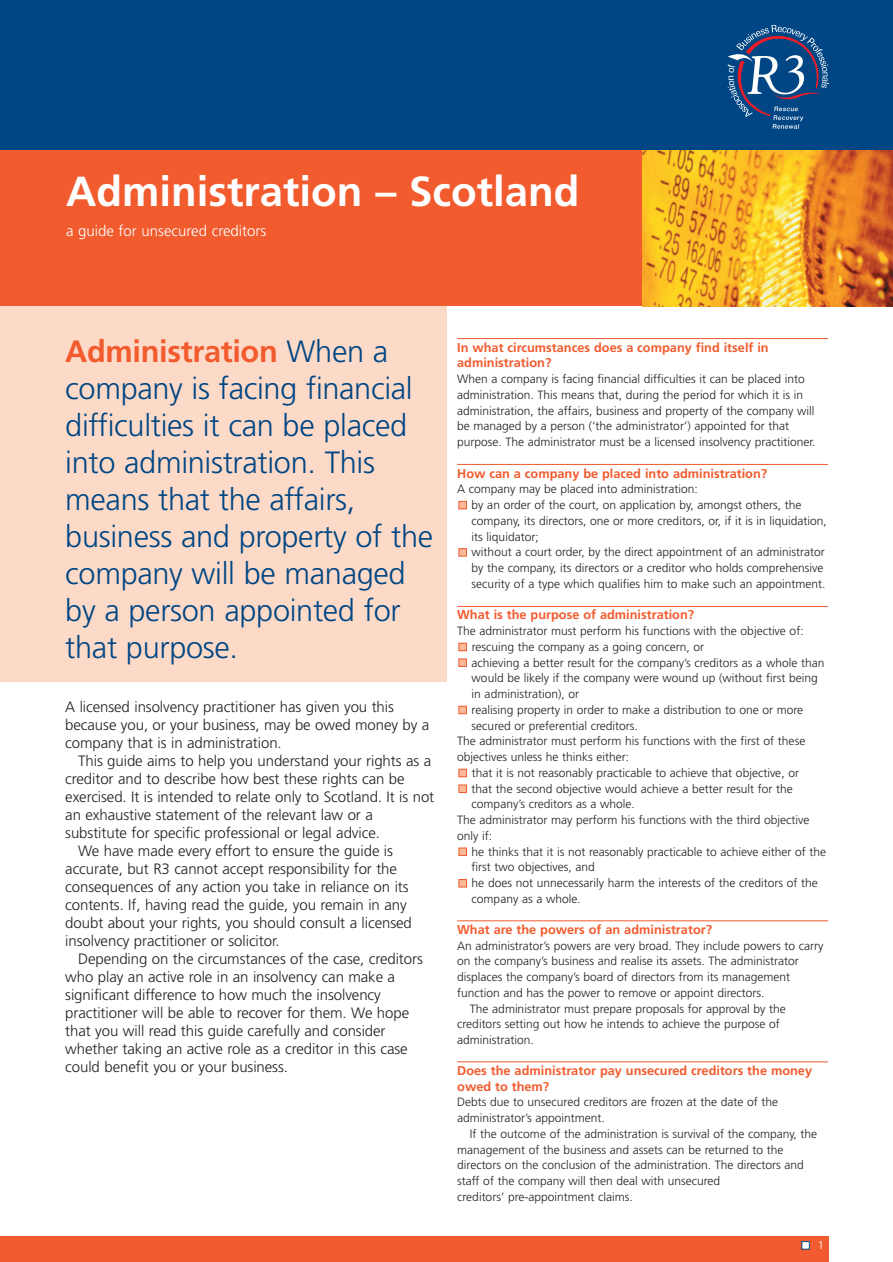
<style>
.page{position:relative;width:893px;height:1262px;background:#fff}
.page>*{position:absolute;margin:0;border:0;box-sizing:border-box;transform-origin:0 0}
.t1{font:700 42px "Frutiger";color:#fff}
.t2{font:300 30.75px/36.9px "Frutiger";letter-spacing:-.01em;color:#004684}
.t3{font:300 15px/18px "Frutiger";letter-spacing:-.005em;color:#231f20}
.t4{font:300 15px "Frutiger";color:#fff}
.t5{font:700 12.75px/15.8px "Frutiger";color:#f15b2e}
.t6{font:300 12px/15.8px "Frutiger";color:#231f20}
.t7{font:300 11.25px "Frutiger";color:#fff}
.s1{font-weight:700;color:#f15b2e}
</style>
<div class="page">
<div style="left:0;top:306px;width:447px;height:376px;background:#fddac7"></div>
<div style="left:356px;top:0;width:536px;height:150px;background:#004684"></div>
<svg style="left:727px;top:25px;width:102px;height:104px"></svg>
<div style="left:0;top:0;width:373px;height:150px;background:#004684"></div>
<div style="left:0;top:150px;width:661px;height:156px;background:#f15b2e"></div>
<img style="left:643px;top:150px;width:249px;height:156px">
<hr style="left:457px;top:338px;width:371px;height:1px;background:#f15b2e">
<hr style="left:457px;top:464px;width:371px;height:1px;background:#f15b2e">
<hr style="left:457px;top:606px;width:371px;height:1px;background:#f15b2e">
<hr style="left:457px;top:920px;width:371px;height:1px;background:#f15b2e">
<hr style="left:457px;top:1061px;width:371px;height:1px;background:#f15b2e">
<div style="left:459px;top:879px;width:7px;height:8px;background:#faba9a"></div>
<div style="left:458px;top:879px;width:8px;height:8px;border:1px solid #f15b2e"></div>
<div style="left:459px;top:848px;width:7px;height:7px;background:#faba9a"></div>
<div style="left:459px;top:785px;width:7px;height:7px;background:#faba9a"></div>
<div style="left:459px;top:769px;width:7px;height:7px;background:#faba9a"></div>
<div style="left:458px;top:769px;width:8px;height:8px;border:1px solid #f15b2e"></div>
<div style="left:459px;top:706px;width:7px;height:7px;background:#faba9a"></div>
<div style="left:458px;top:706px;width:8px;height:8px;border:1px solid #f15b2e"></div>
<div style="left:459px;top:659px;width:7px;height:7px;background:#faba9a"></div>
<div style="left:459px;top:643px;width:7px;height:7px;background:#faba9a"></div>
<div style="left:458px;top:643px;width:8px;height:8px;border:1px solid #f15b2e"></div>
<div style="left:459px;top:548px;width:7px;height:8px;background:#faba9a"></div>
<div style="left:458px;top:548px;width:8px;height:8px;border:1px solid #f15b2e"></div>
<div style="left:459px;top:501px;width:7px;height:8px;background:#faba9a"></div>
<div style="left:458px;top:501px;width:8px;height:8px;border:1px solid #f15b2e"></div>
<div style="left:0;top:1236px;width:828px;height:26px;background:#f15b2e"></div>
<svg style="left:801px;top:1241px;width:8px;height:8px"></svg>
<h1 class="t1" style="left:66px;top:175px;width:515px">Administration – Scotland</h1>
<p class="t4" style="left:66px;top:225px;width:202px">a guide for unsecured creditors</p>
<h2 class="t2" style="left:65px;top:335px;width:369px"><span class="s1">Administration</span> When a company is facing financial difficulties it can be placed into administration. This means that the affairs, business and property of the company will be managed by a person appointed for that purpose.</h2>
<p class="t3" style="left:65px;top:698px;width:365px">A licensed insolvency practitioner has given you this because you, or your business, may be owed money by a company that is in administration.</p>
<p class="t3" style="left:78px;top:752px;width:354px">This guide aims to help you understand your rights as a</p>
<p class="t3" style="left:65px;top:770px;width:341px">creditor and to describe how best these rights can be</p>
<p class="t3" style="left:65px;top:788px;width:370px">exercised. It is intended to relate only to Scotland. It is not</p>
<p class="t3" style="left:65px;top:806px;width:309px">an exhaustive statement of the relevant law or a</p>
<p class="t3" style="left:65px;top:824px;width:316px">substitute for specific professional or legal advice.</p>
<p class="t3" style="left:78px;top:842px;width:316px">We have made every effort to ensure the guide is</p>
<p class="t3" style="left:65px;top:860px;width:333px">accurate, but R3 cannot accept responsibility for the</p>
<p class="t3" style="left:65px;top:878px;width:345px">consequences of any action you take in reliance on its</p>
<p class="t3" style="left:65px;top:896px;width:343px">contents. If, having read the guide, you remain in any</p>
<p class="t3" style="left:65px;top:914px;width:348px">doubt about your rights, you should consult a licensed</p>
<p class="t3" style="left:65px;top:932px;width:216px">insolvency practitioner or solicitor.</p>
<p class="t3" style="left:78px;top:950px;width:346px">Depending on the circumstances of the case, creditors</p>
<p class="t3" style="left:65px;top:968px;width:331px">who play an active role in an insolvency can make a</p>
<p class="t3" style="left:65px;top:986px;width:317px">significant difference to how much the insolvency</p>
<p class="t3" style="left:65px;top:1004px;width:345px">practitioner will be able to recover for them. We hope</p>
<p class="t3" style="left:65px;top:1022px;width:322px">that you will read this guide carefully and consider</p>
<p class="t3" style="left:65px;top:1040px;width:344px">whether taking an active role as a creditor in this case</p>
<p class="t3" style="left:65px;top:1058px;width:224px">could benefit you or your business.</p>
<p class="t5" style="left:457px;top:340px;width:313px">In what circumstances does a company find itself in administration?</p>
<p class="t6" style="left:457px;top:372px;width:360px">When a company is facing financial difficulties it can be placed into administration. This means that, during the period for which it is in administration, the affairs, business and property of the company will be managed by a person (‘the administrator’) appointed for that purpose. The administrator must be a licensed insolvency practitioner.</p>
<p class="t5" style="left:457px;top:466px;width:311px">How can a company be placed into administration?</p>
<p class="t6" style="left:471px;top:482px;width:357px;text-indent:-14px">A company may be placed into administration:<br>by an order of the court, on application by, amongst others, the company, its directors, one or more creditors, or, if it is in liquidation, its liquidator;<br>without a court order, by the direct appointment of an administrator by the company, its directors or a creditor who holds comprehensive security of a type which qualifies him to make such an appointment.</p>
<p class="t5" style="left:457px;top:608px;width:238px">What is the purpose of administration?</p>
<p class="t6" style="left:457px;top:624px;width:348px">The administrator must perform his functions with the objective of:</p>
<p class="t6" style="left:472px;top:640px;width:234px">rescuing the company as a going concern, or</p>
<p class="t6" style="left:471px;top:655px;width:354px">achieving a better result for the company’s creditors as a whole than</p>
<p class="t6" style="left:471px;top:671px;width:348px">would be likely if the company were wound up (without first being</p>
<p class="t6" style="left:471px;top:687px;width:109px">in administration), or</p>
<p class="t6" style="left:471px;top:703px;width:333px">realising property in order to make a distribution to one or more</p>
<p class="t6" style="left:471px;top:718px;width:168px">secured or preferential creditors.</p>
<p class="t6" style="left:457px;top:734px;width:349px">The administrator must perform his functions with the first of these</p>
<p class="t6" style="left:457px;top:750px;width:173px">objectives unless he thinks either:</p>
<p class="t6" style="left:472px;top:766px;width:329px">that it is not reasonably practicable to achieve that objective, or</p>
<p class="t6" style="left:471px;top:781px;width:323px">that the second objective would achieve a better result for the</p>
<p class="t6" style="left:471px;top:797px;width:165px">company’s creditors as a whole.</p>
<p class="t6" style="left:457px;top:813px;width:354px">The administrator may perform his functions with the third objective</p>
<p class="t6" style="left:457px;top:829px;width:36px">only if:</p>
<p class="t6" style="left:471px;top:844px;width:356px">he thinks that it is not reasonably practicable to achieve either of the</p>
<p class="t6" style="left:471px;top:860px;width:124px">first two objectives, and</p>
<p class="t6" style="left:471px;top:876px;width:347px">he does not unnecessarily harm the interests of the creditors of the</p>
<p class="t6" style="left:471px;top:892px;width:110px">company as a whole.</p>
<p class="t5" style="left:457px;top:922px;width:256px">What are the powers of an administrator?</p>
<p class="t6" style="left:457px;top:938px;width:368px">An administrator’s powers are very broad. They include powers to carry</p>
<p class="t6" style="left:457px;top:954px;width:343px">on the company’s business and realise its assets. The administrator</p>
<p class="t6" style="left:457px;top:970px;width:334px">displaces the company’s board of directors from its management</p>
<p class="t6" style="left:457px;top:985px;width:309px">function and has the power to remove or appoint directors.</p>
<p class="t6" style="left:470px;top:1001px;width:317px">The administrator must prepare proposals for approval by the</p>
<p class="t6" style="left:457px;top:1017px;width:324px">creditors setting out how he intends to achieve the purpose of</p>
<p class="t6" style="left:457px;top:1033px;width:78px">administration.</p>
<p class="t5" style="left:457px;top:1063px;width:356px">Does the administrator pay unsecured creditors the money owed to them?</p>
<p class="t6" style="left:457px;top:1095px;width:322px">Debts due to unsecured creditors are frozen at the date of the administrator’s appointment.</p>
<p class="t6" style="left:457px;top:1126px;width:361px;text-indent:13px">If the outcome of the administration is survival of the company, the management of the business and assets can be returned to the directors on the conclusion of the administration. The directors and staff of the company will then deal with unsecured<br>creditors’ pre-appointment claims.</p>
<p class="t7" style="left:817px;top:1240px;width:8px">1</p>
</div>
